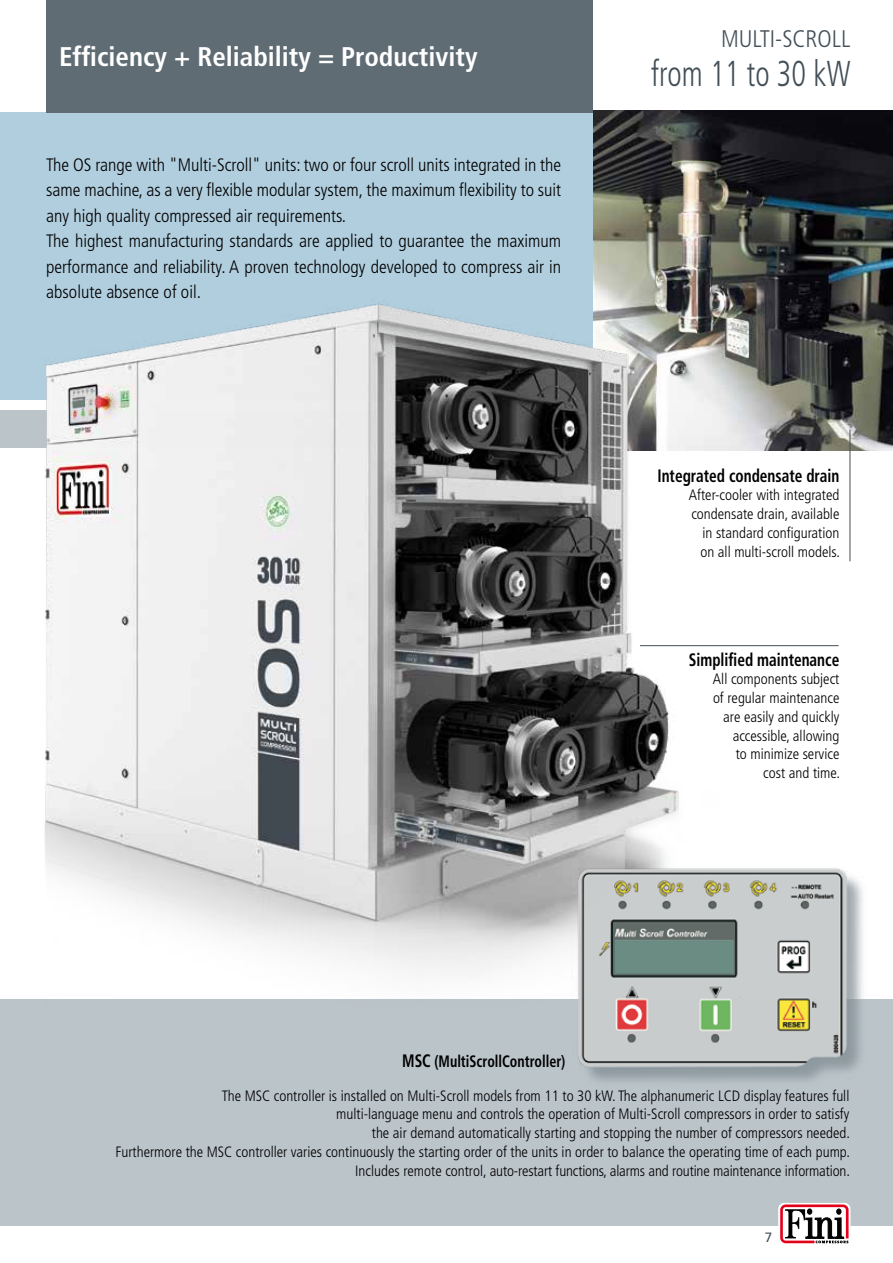
<style>
.page{position:relative;width:893px;height:1263px;background:#fff}
.page>*{position:absolute;margin:0;border:0;box-sizing:border-box;transform-origin:0 0}
.t1{font:300 condensed 36px "Frutiger LT Std";color:#434f57;scale:.85 1}
.t2{font:700 condensed 27px "Frutiger LT Std";color:#fff}
.t3{font:300 condensed 24px "Frutiger LT Std";color:#434f57}
.t4{font:300 condensed 18px/25.5px "Frutiger LT Std";color:#000}
.t5{font:700 condensed 18px "Frutiger LT Std";color:#000;scale:.85 1}
.t6{font:700 condensed 16.5px "Frutiger LT Std";color:#000;scale:.85 1}
.t7{font:300 condensed 15px/18.8px "Frutiger LT Std";color:#000;text-align:right}
.t8{font:13.5px "Frutiger LT Std";color:#434f57}
.s1{font-size:18px}
</style>
<div class="page">
<div style="left:0;top:410px;width:893px;height:38px;background:#bbc4c9"></div>
<div style="left:0;top:999px;width:893px;height:228px;background:#bbc4c9"></div>
<div style="left:0;top:113px;width:893px;height:287px;background:#b1cede"></div>
<svg style="left:778px;top:1203px;width:72px;height:41px"></svg>
<div style="left:46px;top:0;width:547px;height:113px;background:#5f6c74"></div>
<img style="left:593px;top:111px;width:300px;height:339px">
<img style="left:44px;top:282px;width:674px;height:691px">
<hr style="left:849px;top:429px;width:1px;height:132px;background:#434f57">
<hr style="left:640px;top:645px;width:199px;height:1px;background:#434f57">
<img style="left:562px;top:851px;width:301px;height:231px">
<h2 class="t2" style="left:59px;top:41px;width:420px">Efficiency + Reliability = Productivity</h2>
<p class="t4" style="left:46px;top:152px;width:516px">The OS range with "Multi-Scroll" units: two or four scroll units integrated in the same machine, as a very flexible modular system, the maximum flexibility to suit any high quality compressed air requirements.<br>The highest manufacturing standards are applied to guarantee the maximum performance and reliability. A proven technology developed to compress air in absolute absence of oil.</p>
<h3 class="t3" style="left:721px;top:25px;width:131px">MULTI-SCROLL</h3>
<h1 class="t1" style="left:651px;top:53px;width:236px">from 11 to 30 kW</h1>
<p class="t5" style="left:657px;top:465px;width:216px">Integrated condensate drain</p>
<p class="t7" style="left:689px;top:486px;width:153px">After-cooler with integrated condensate drain, available in standard configuration on all multi-scroll models.</p>
<p class="t5" style="left:689px;top:649px;width:179px">Simplified maintenance</p>
<p class="t7" style="left:713px;top:670px;width:128px">All components subject of regular maintenance are easily and quickly accessible, allowing<br>to minimize service cost and time.</p>
<p class="t6" style="left:402px;top:1052px;width:194px"><span class="s1">MSC</span> (MultiScrollController)</p>
<p class="t7" style="left:115px;top:1086px;width:736px">The MSC controller is installed on Multi-Scroll models from 11 to 30 kW. The alphanumeric LCD display features full<br>multi-language menu and controls the operation of Multi-Scroll compressors in order to satisfy<br>the air demand automatically starting and stopping the number of compressors needed.<br>Furthermore the MSC controller varies continuously the starting order of the units in order to balance the operating time of each pump.<br>Includes remote control, auto-restart functions, alarms and routine maintenance information.</p>
<p class="t8" style="left:765px;top:1230px;width:9px">7</p>
</div>
